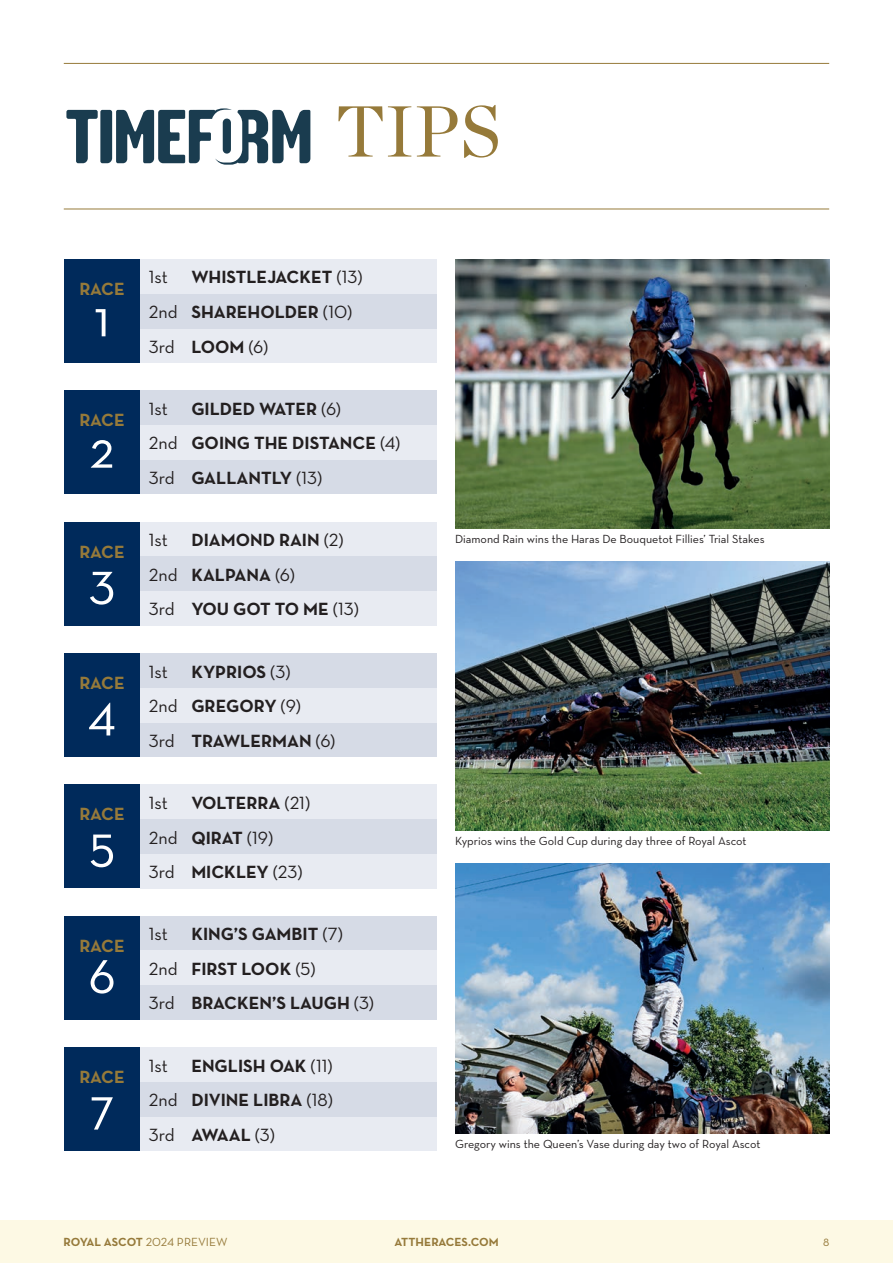
<style>
.page{position:relative;width:893px;height:1263px;background:#fff}
.page>*{position:absolute;margin:0;border:0;box-sizing:border-box;transform-origin:0 0}
.t1{font:72px "Chronicle Display";color:#967a3a}
.t2{font:54px "Neutraface Text";color:#fff}
.t3{font:700 18px "Neutraface Text";color:#231f20}
.t4{font:18px "Neutraface Text";color:#231f20}
.t5{font:700 18px "Neutraface Text";letter-spacing:-.005em;color:#967a3a}
.t6{font:700 18px "Neutraface Text";letter-spacing:-.02em;color:#231f20}
.t7{font:12px "Neutraface Text";color:#231f20}
.t8{font:12px "Neutraface Text";color:#967a3a}
.t9{font:700 12px "Neutraface Text";color:#967a3a}
.s1{font-weight:400}
.s2{font-weight:700}
</style>
<div class="page">
<div style="left:0;top:1220px;width:893px;height:42px;background:#fdf9e4"></div>
<img style="left:455px;top:259px;width:374px;height:269px">
<div style="left:64px;top:259px;width:76px;height:104px;background:#002a5b"></div>
<div style="left:64px;top:522px;width:76px;height:104px;background:#002a5b"></div>
<div style="left:64px;top:785px;width:76px;height:103px;background:#002a5b"></div>
<div style="left:64px;top:390px;width:76px;height:104px;background:#002a5b"></div>
<div style="left:64px;top:653px;width:76px;height:104px;background:#002a5b"></div>
<div style="left:64px;top:916px;width:76px;height:104px;background:#002a5b"></div>
<div style="left:64px;top:1047px;width:76px;height:104px;background:#002a5b"></div>
<hr style="left:64px;top:63px;width:765px;height:1px;background:#967a3a">
<hr style="left:64px;top:209px;width:765px;height:1px;background:#967a3a">
<div style="left:140px;top:259px;width:297px;height:35px;background:#e8ebf2"></div>
<div style="left:140px;top:328px;width:297px;height:35px;background:#e8ebf2"></div>
<div style="left:140px;top:294px;width:297px;height:34px;background:#d6dbe6"></div>
<div style="left:140px;top:390px;width:297px;height:35px;background:#d6dbe6"></div>
<div style="left:140px;top:460px;width:297px;height:34px;background:#d6dbe6"></div>
<div style="left:140px;top:425px;width:297px;height:35px;background:#e8ebf2"></div>
<div style="left:140px;top:522px;width:297px;height:34px;background:#e8ebf2"></div>
<div style="left:140px;top:591px;width:297px;height:35px;background:#e8ebf2"></div>
<div style="left:140px;top:556px;width:297px;height:35px;background:#d6dbe6"></div>
<div style="left:140px;top:653px;width:297px;height:35px;background:#d6dbe6"></div>
<div style="left:140px;top:722px;width:297px;height:35px;background:#d6dbe6"></div>
<div style="left:140px;top:688px;width:297px;height:34px;background:#e8ebf2"></div>
<div style="left:140px;top:785px;width:297px;height:34px;background:#e8ebf2"></div>
<div style="left:140px;top:854px;width:297px;height:34px;background:#e8ebf2"></div>
<div style="left:140px;top:819px;width:297px;height:35px;background:#d6dbe6"></div>
<div style="left:140px;top:916px;width:297px;height:34px;background:#d6dbe6"></div>
<div style="left:140px;top:985px;width:297px;height:35px;background:#d6dbe6"></div>
<div style="left:140px;top:950px;width:297px;height:35px;background:#e8ebf2"></div>
<div style="left:140px;top:1047px;width:297px;height:35px;background:#e8ebf2"></div>
<div style="left:140px;top:1116px;width:297px;height:35px;background:#e8ebf2"></div>
<div style="left:140px;top:1082px;width:297px;height:34px;background:#d6dbe6"></div>
<svg style="left:66px;top:108px;width:244px;height:57px"></svg>
<img style="left:455px;top:864px;width:374px;height:269px">
<img style="left:455px;top:561px;width:374px;height:270px">
<h1 class="t1" style="left:336px;top:76px;width:167px">TIPS</h1>
<p class="t5" style="left:79px;top:277px;width:47px">RACE</p>
<h2 class="t2" style="left:94px;top:284px;width:17px">1</h2>
<p class="t5" style="left:79px;top:409px;width:47px">RACE</p>
<h2 class="t2" style="left:89px;top:415px;width:27px">2</h2>
<p class="t5" style="left:79px;top:540px;width:47px">RACE</p>
<h2 class="t2" style="left:89px;top:547px;width:28px">3</h2>
<p class="t5" style="left:79px;top:671px;width:47px">RACE</p>
<h2 class="t2" style="left:88px;top:678px;width:30px">4</h2>
<p class="t5" style="left:79px;top:803px;width:47px">RACE</p>
<h2 class="t2" style="left:89px;top:809px;width:28px">5</h2>
<p class="t5" style="left:79px;top:934px;width:47px">RACE</p>
<h2 class="t2" style="left:88px;top:941px;width:29px">6</h2>
<p class="t5" style="left:79px;top:1065px;width:47px">RACE</p>
<h2 class="t2" style="left:90px;top:1072px;width:26px">7</h2>
<p class="t4" style="left:149px;top:266px;width:20px">1st</p>
<p class="t3" style="left:191px;top:266px;width:173px">WHISTLEJACKET <span class="s1">(13)</span></p>
<p class="t3" style="left:149px;top:300px;width:205px"><span class="s1">2nd</span> SHAREHOLDER <span class="s1">(10)</span></p>
<p class="t4" style="left:149px;top:335px;width:121px">3rd <span class="s2">LOOM</span> (6)</p>
<p class="t4" style="left:149px;top:397px;width:20px">1st</p>
<p class="t3" style="left:191px;top:397px;width:151px">GILDED WATER <span class="s1">(6)</span></p>
<p class="t3" style="left:149px;top:432px;width:253px"><span class="s1">2nd</span> GOING THE DISTANCE <span class="s1">(4)</span></p>
<p class="t3" style="left:149px;top:466px;width:175px"><span class="s1">3rd</span> GALLANTLY <span class="s1">(13)</span></p>
<p class="t4" style="left:149px;top:529px;width:20px">1st</p>
<p class="t3" style="left:191px;top:528px;width:154px">DIAMOND RAIN <span class="s1">(2)</span></p>
<p class="t3" style="left:149px;top:563px;width:148px"><span class="s1">2nd</span> KALPANA <span class="s1">(6)</span></p>
<p class="t6" style="left:149px;top:598px;width:212px"><span class="s1">3rd</span> YOU GOT TO ME <span class="s1">(13)</span></p>
<p class="t4" style="left:149px;top:660px;width:20px">1st</p>
<p class="t3" style="left:191px;top:660px;width:101px">KYPRIOS <span class="s1">(3)</span></p>
<p class="t3" style="left:149px;top:694px;width:154px"><span class="s1">2nd</span> GREGORY <span class="s1">(9)</span></p>
<p class="t3" style="left:149px;top:729px;width:188px"><span class="s1">3rd</span> TRAWLERMAN <span class="s1">(6)</span></p>
<p class="t4" style="left:149px;top:791px;width:20px">1st</p>
<p class="t3" style="left:191px;top:791px;width:120px">VOLTERRA <span class="s1">(21)</span></p>
<p class="t4" style="left:149px;top:826px;width:126px">2nd <span class="s2">QIRAT</span> (19)</p>
<p class="t4" style="left:149px;top:861px;width:155px">3rd <span class="s2">MICKLEY</span> (23)</p>
<p class="t4" style="left:149px;top:923px;width:20px">1st</p>
<p class="t3" style="left:191px;top:922px;width:153px">KING’S GAMBIT <span class="s1">(7)</span></p>
<p class="t3" style="left:149px;top:957px;width:168px"><span class="s1">2nd</span> FIRST LOOK <span class="s1">(5)</span></p>
<p class="t3" style="left:149px;top:992px;width:227px"><span class="s1">3rd</span> BRACKEN’S LAUGH <span class="s1">(3)</span></p>
<p class="t4" style="left:149px;top:1054px;width:20px">1st</p>
<p class="t3" style="left:191px;top:1054px;width:143px">ENGLISH OAK <span class="s1">(11)</span></p>
<p class="t3" style="left:149px;top:1088px;width:186px"><span class="s1">2nd</span> DIVINE LIBRA <span class="s1">(18)</span></p>
<p class="t4" style="left:149px;top:1123px;width:128px">3rd <span class="s2">AWAAL</span> (3)</p>
<p class="t7" style="left:455px;top:531px;width:311px">Diamond Rain wins the Haras De Bouquetot Fillies’ Trial Stakes</p>
<p class="t7" style="left:455px;top:834px;width:293px">Kyprios wins the Gold Cup during day three of Royal Ascot</p>
<p class="t7" style="left:455px;top:1136px;width:307px">Gregory wins the Queen’s Vase during day two of Royal Ascot</p>
<p class="t8" style="left:64px;top:1234px;width:165px"><span class="s2">ROYAL ASCOT</span> 2024 PREVIEW</p>
<p class="t9" style="left:394px;top:1234px;width:106px">ATTHERACES.COM</p>
<p class="t8" style="left:823px;top:1234px;width:8px">8</p>
</div>
